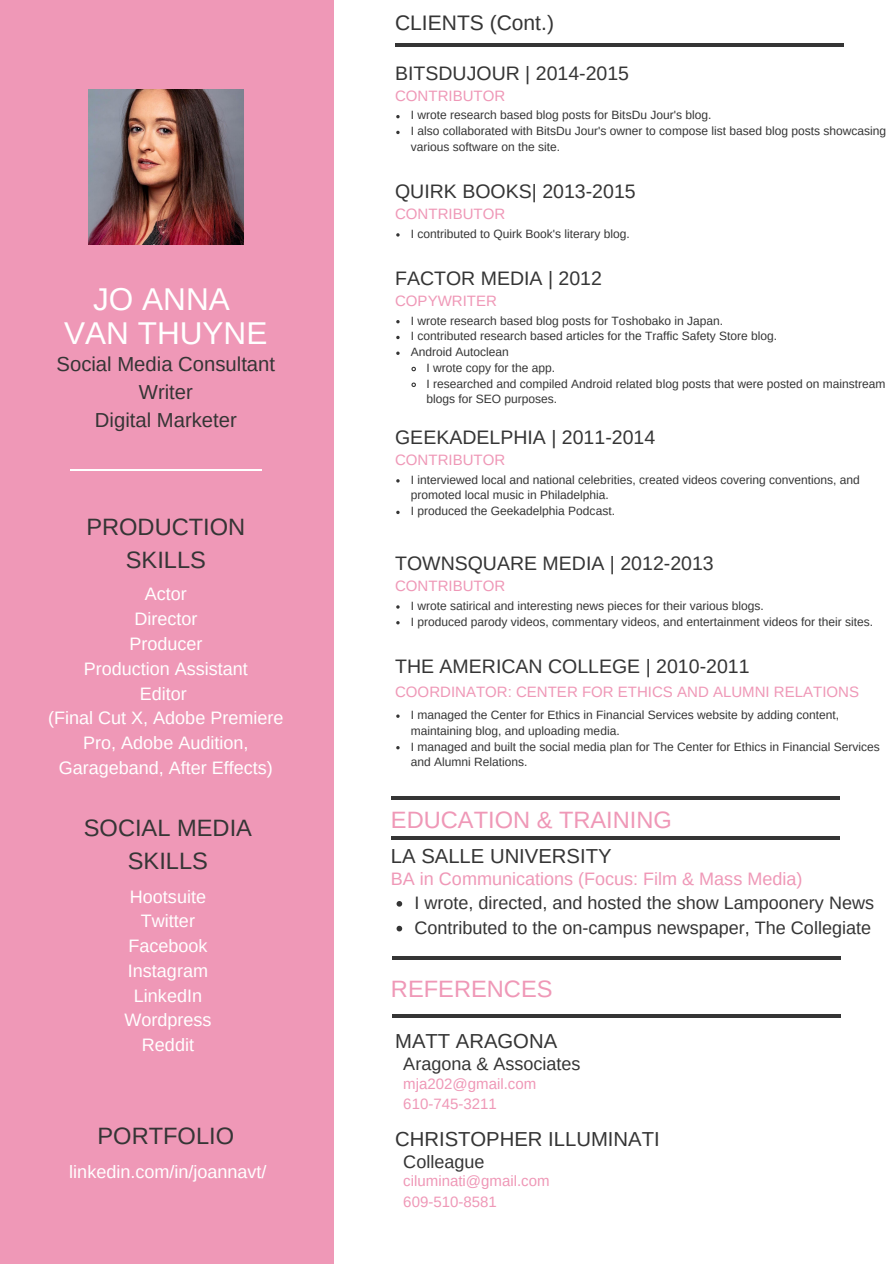
<style>
.page{position:relative;width:894px;height:1264px;background:#fff}
.page>*{position:absolute;margin:0;border:0;box-sizing:border-box;transform-origin:0 0}
.t1{font:31.5px/33.8px "Arimo";color:#fff;text-align:center}
.t2{font:23.7px/32.7px "Arimo";color:#353535;text-align:center}
.t3{font:23.7px "Arimo";color:#ef98b7}
.t4{font:21px "Arimo";color:#353535}
.t5{font:20.25px/28.2px "Arimo";color:#353535;text-align:center}
.t6{font:19.5px "Arimo";color:#353535}
.t7{font:18px/24.8px "Arimo";color:#fff;text-align:center}
.t8{font:18px/24.8px "Arimo";color:#353535}
.t9{font:18px "Arimo";color:#ef98b7}
.t10{font:15px/20.2px "Arimo";color:#ef98b7}
.t11{font:12px/15.8px "Arimo";color:#353535}
</style>
<div class="page">
<div style="left:0;top:0;width:334px;height:1263px;background:#ef98b7"></div>
<svg style="left:70px;top:469px;width:22px;height:1px"></svg>
<svg style="left:240px;top:469px;width:21px;height:1px"></svg>
<hr style="left:92px;top:469px;width:148px;height:1px;background:#fff">
<hr style="left:391px;top:836px;width:448px;height:3px;background:#353535">
<hr style="left:392px;top:1014px;width:449px;height:3px;background:#353535">
<img style="left:88px;top:89px;width:156px;height:156px">
<hr style="left:395px;top:43px;width:448px;height:3px;background:#353535">
<hr style="left:391px;top:796px;width:448px;height:3px;background:#353535">
<hr style="left:392px;top:956px;width:449px;height:3px;background:#353535">
<svg style="left:396px;top:901px;width:6px;height:5px"></svg>
<svg style="left:396px;top:925px;width:6px;height:6px"></svg>
<svg style="left:411px;top:366px;width:5px;height:6px"></svg>
<svg style="left:411px;top:382px;width:5px;height:5px"></svg>
<h1 class="t1" style="left:64px;top:282px;width:204px">JO ANNA<br>VAN THUYNE</h1>
<h3 class="t5" style="left:57px;top:349px;width:220px">Social Media Consultant<br>Writer<br>Digital Marketer</h3>
<h2 class="t2" style="left:86px;top:510px;width:160px">PRODUCTION<br>SKILLS</h2>
<h3 class="t7" style="left:48px;top:582px;width:237px">Actor<br>Director<br>Producer<br>Production Assistant<br>Editor<br>(Final Cut X, Adobe Premiere<br>Pro, Adobe Audition,<br>Garageband, After Effects)</h3>
<h2 class="t2" style="left:84px;top:811px;width:169px">SOCIAL MEDIA<br>SKILLS</h2>
<h3 class="t7" style="left:124px;top:883px;width:89px">Hootsuite<br>Twitter<br>Facebook<br>Instagram<br>LinkedIn<br>Wordpress<br>Reddit</h3>
<h2 class="t2" style="left:97px;top:1119px;width:138px">PORTFOLIO</h2>
<h3 class="t7" style="left:69px;top:1159px;width:199px">linkedin.com/in/joannavt/</h3>
<h3 class="t4" style="left:395px;top:11px;width:160px">CLIENTS (Cont.)</h3>
<h3 class="t6" style="left:395px;top:62px;width:235px">BITSDUJOUR | 2014-2015</h3>
<p class="t10" style="left:395px;top:85px;width:112px">CONTRIBUTOR</p>
<p class="t11" style="left:410px;top:107px;width:477px">I wrote research based blog posts for BitsDu Jour's blog.<br>I also collaborated with BitsDu Jour's owner to compose list based blog posts showcasing various software on the site.</p>
<h3 class="t6" style="left:395px;top:180px;width:242px">QUIRK BOOKS| 2013-2015</h3>
<p class="t10" style="left:395px;top:203px;width:112px">CONTRIBUTOR</p>
<p class="t11" style="left:410px;top:226px;width:221px">I contributed to Quirk Book's literary blog.</p>
<h3 class="t6" style="left:395px;top:267px;width:208px">FACTOR MEDIA | 2012</h3>
<p class="t10" style="left:395px;top:290px;width:103px">COPYWRITER</p>
<p class="t11" style="left:410px;top:312px;width:314px">I wrote research based blog posts for Toshobako in Japan.</p>
<p class="t11" style="left:410px;top:328px;width:368px">I contributed research based articles for the Traffic Safety Store blog.</p>
<p class="t11" style="left:410px;top:344px;width:100px">Android Autoclean</p>
<p class="t11" style="left:426px;top:360px;width:130px">I wrote copy for the app.</p>
<p class="t11" style="left:426px;top:375px;width:460px">I researched and compiled Android related blog posts that were posted on mainstream</p>
<p class="t11" style="left:426px;top:391px;width:132px">blogs for SEO purposes.</p>
<h3 class="t6" style="left:395px;top:426px;width:261px">GEEKADELPHIA | 2011-2014</h3>
<p class="t10" style="left:395px;top:449px;width:112px">CONTRIBUTOR</p>
<p class="t11" style="left:410px;top:471px;width:450px">I interviewed local and national celebrities, created videos covering conventions, and promoted local music in Philadelphia.<br>I produced the Geekadelphia Podcast.</p>
<h3 class="t6" style="left:395px;top:552px;width:320px">TOWNSQUARE MEDIA | 2012-2013</h3>
<p class="t10" style="left:395px;top:575px;width:112px">CONTRIBUTOR</p>
<p class="t11" style="left:410px;top:597px;width:464px">I wrote satirical and interesting news pieces for their various blogs.<br>I produced parody videos, commentary videos, and entertainment videos for their sites.</p>
<h3 class="t6" style="left:395px;top:655px;width:356px">THE AMERICAN COLLEGE | 2010-2011</h3>
<p class="t10" style="left:395px;top:681px;width:465px">COORDINATOR: CENTER FOR ETHICS AND ALUMNI RELATIONS</p>
<p class="t11" style="left:410px;top:707px;width:470px">I managed the Center for Ethics in Financial Services website by adding content, maintaining blog, and uploading media.<br>I managed and built the social media plan for The Center for Ethics in Financial Services and Alumni Relations.</p>
<h2 class="t3" style="left:391px;top:806px;width:282px">EDUCATION &amp; TRAINING</h2>
<h3 class="t5" style="left:391px;top:842px;width:222px">LA SALLE UNIVERSITY</h3>
<h3 class="t9" style="left:391px;top:869px;width:413px">BA in Communications (Focus: Film &amp; Mass Media)</h3>
<h3 class="t8" style="left:414px;top:890px;width:461px">I wrote, directed, and hosted the show Lampoonery News<br>Contributed to the on-campus newspaper, The Collegiate</h3>
<h2 class="t3" style="left:391px;top:975px;width:163px">REFERENCES</h2>
<h3 class="t5" style="left:395px;top:1027px;width:163px">MATT ARAGONA</h3>
<h3 class="t8" style="left:403px;top:1051px;width:179px">Aragona &amp; Associates</h3>
<p class="t10" style="left:403px;top:1073px;width:134px">mja202@gmail.com<br>610-745-3211</p>
<h3 class="t5" style="left:395px;top:1125px;width:266px">CHRISTOPHER ILLUMINATI</h3>
<h3 class="t8" style="left:403px;top:1149px;width:83px">Colleague</h3>
<p class="t10" style="left:403px;top:1171px;width:148px">ciluminati@gmail.com<br>609-510-8581</p>
</div>
